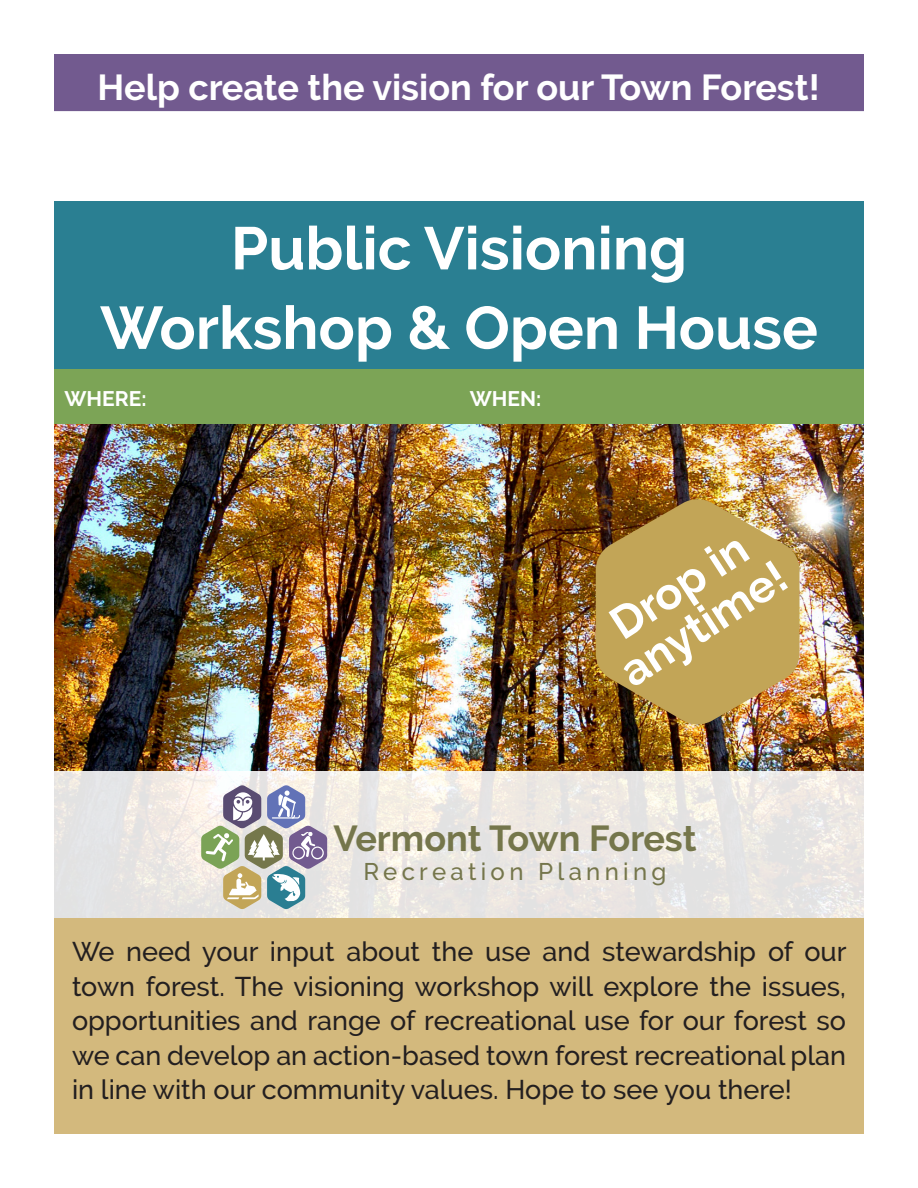
<style>
.page{position:relative;width:918px;height:1188px;background:#fff}
.page>*{position:absolute;margin:0;border:0;box-sizing:border-box;transform-origin:0 0}
.t1{font:700 60px/79.5px "Raleway";color:#fff;text-align:center}
.t2{font:700 45px/45px "Raleway";color:#fff;text-align:center}
.t3{font:700 36px "Raleway";color:#fff}
.t4{font:700 36px "Raleway";color:#75764b}
.t5{font:500 27px/34.5px "Raleway";color:#231f20;text-align:justify}
.t6{font:500 24px "Raleway";letter-spacing:.18em;color:#75764b}
.t7{font:700 21px "Raleway";color:#fff}
</style>
<div class="page">
<img style="left:54px;top:423px;width:810px;height:349px">
<div style="left:54px;top:918px;width:810px;height:216px;background:#d3b97d"></div>
<div style="left:54px;top:369px;width:416px;height:54px;background:#7ca456"></div>
<div style="left:459px;top:369px;width:405px;height:54px;background:#7ca456"></div>
<div style="left:54px;top:201px;width:810px;height:168px;background:#2a7f92"></div>
<div style="left:54px;top:54px;width:809px;height:58px;background:#725a8f"></div>
<img style="left:596px;top:498px;width:204px;height:228px">
<svg style="left:54px;top:772px;width:810px;height:146px;background:#ebe7e4"></svg>
<svg style="left:201px;top:785px;width:126px;height:124px;background:#babdba"></svg>
<p class="t3" style="left:98px;top:67px;width:724px">Help create the vision for our Town Forest!</p>
<p class="t1" style="left:100px;top:209px;width:719px">Public Visioning<br>Workshop &amp; Open House</p>
<p class="t7" style="left:64px;top:387px;width:84px">WHERE:</p>
<p class="t7" style="left:470px;top:387px;width:73px">WHEN:</p>
<p class="t2" style="left:588px;top:618px;width:190px;rotate:-33deg">Drop in anytime!</p>
<p class="t4" style="left:333px;top:818px;width:365px">Vermont Town Forest</p>
<p class="t6" style="left:363px;top:858px;width:305px">Recreation Planning</p>
<p class="t5" style="left:72px;top:935px;width:776px">We need your input about the use and stewardship of our town forest. The visioning workshop will explore the issues, opportunities and range of recreational use for our forest so we can develop an action-based town forest recreational plan in line with our community values. Hope to see you there!</p>
</div>
